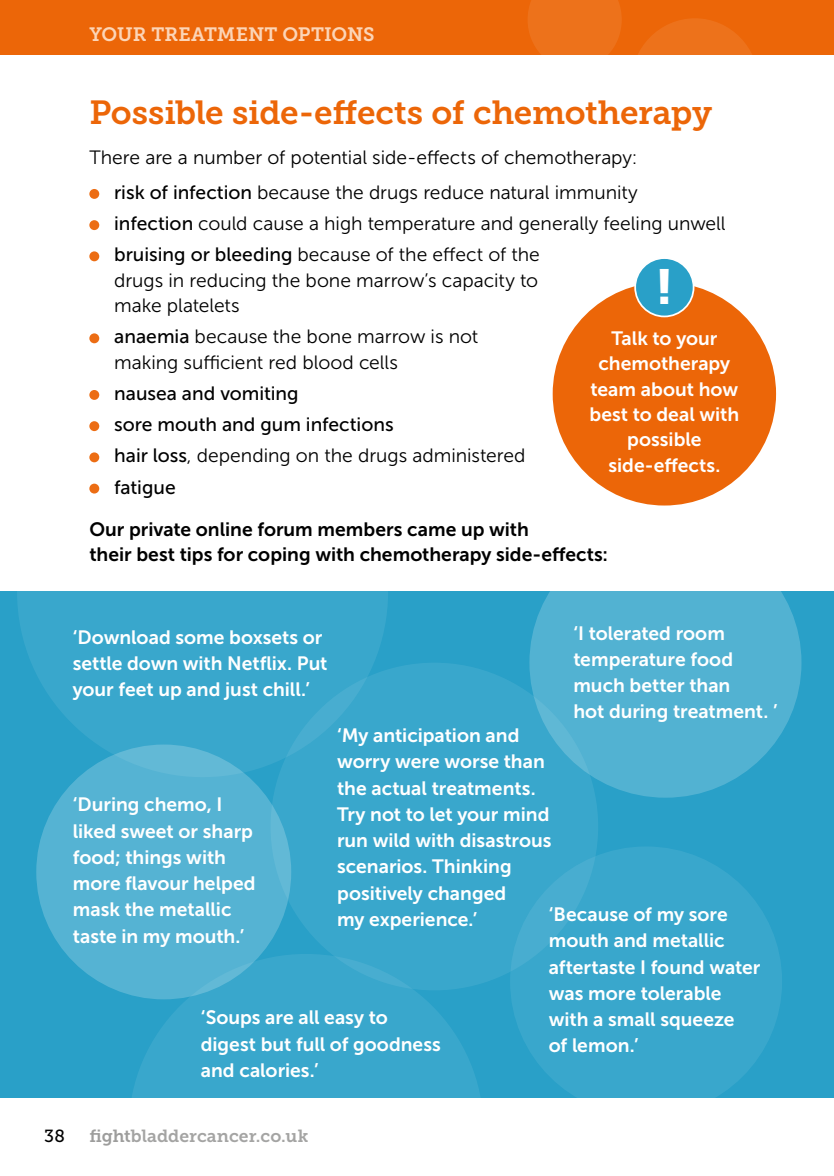
<style>
.page{position:relative;width:834px;height:1176px;background:#fff}
.page>*{position:absolute;margin:0;border:0;box-sizing:border-box;transform-origin:0 0}
.t1{font:49px "Museo Slab 900";color:#fff}
.t2{font:33.25px "Museo Slab 700";letter-spacing:-.01em;color:#ec6608}
.t3{font:19.25px/26.2px "Museo Sans 700";color:#fff}
.t4{font:19.25px/25.4px "Museo Sans 300";color:#000}
.t5{font:19.25px/25.4px "Museo Sans 700";color:#000}
.t6{font:19.25px/31.2px "Museo Sans 500";color:#000}
.t7{font:19.25px "Museo Slab 700";color:#fcd5b7}
.t8{font:17.5px "Museo Slab 700";color:#9d9d9c}
.t9{font:17.5px "Museo Slab 500";color:#000}
.s1{font-family:"Museo Sans 500"}
</style>
<div class="page">
<div style="left:0;top:592px;width:833px;height:506px;background:#29a0c8"></div>
<div style="left:0;top:0;width:833px;height:54px;background:#ec6608"></div>
<svg style="left:638px;top:18px;width:114px;height:36px"></svg>
<div style="left:528px;top:0;width:93px;height:54px;background:#ed721b"></div>
<svg style="left:17px;top:406px;width:371px;height:371px"></svg>
<svg style="left:529px;top:527px;width:272px;height:270px;fill:#52b2d2"></svg>
<div style="left:510px;top:846px;width:272px;height:270px;background:#39a7cc;border-radius:50%"></div>
<div style="left:270px;top:662px;width:328px;height:328px;background:linear-gradient(to bottom,#3aa8cc,#3ba8cd);border-radius:50%"></div>
<svg style="left:129px;top:954px;width:354px;height:144px;fill:#39a7cc"></svg>
<div style="left:36px;top:744px;width:255px;height:255px;background:linear-gradient(to right,#54b2d3,#58b5d4);border-radius:50%"></div>
<svg style="left:89px;top:189px;width:10px;height:10px"></svg>
<svg style="left:89px;top:220px;width:10px;height:10px"></svg>
<svg style="left:89px;top:251px;width:10px;height:10px"></svg>
<svg style="left:89px;top:333px;width:10px;height:10px"></svg>
<svg style="left:89px;top:390px;width:10px;height:10px"></svg>
<svg style="left:89px;top:421px;width:10px;height:10px"></svg>
<svg style="left:89px;top:452px;width:10px;height:10px"></svg>
<div style="left:89px;top:484px;width:10px;height:9px;background:#ec6d14;border-radius:50%"></div>
<div style="left:552px;top:282px;width:224px;height:223px;background:#ec6608;border-radius:50%"></div>
<div style="left:635px;top:258px;width:58px;height:58px;background:#29a0c8;border-radius:50%"></div>
<div style="left:634px;top:257px;width:60px;height:60px;border:2px solid #fff;border-radius:50%"></div>
<p class="t7" style="left:89px;top:24px;width:287px">YOUR TREATMENT OPTIONS</p>
<h2 class="t2" style="left:89px;top:94px;width:624px">Possible side-effects of chemotherapy</h2>
<p class="t4" style="left:89px;top:141px;width:550px;line-height:34.5px;text-align:right">There are a number of potential side-effects of chemotherapy: <span class="s1">risk of infection</span> because the drugs reduce natural immunity</p>
<p class="t4" style="left:114px;top:208px;width:613px;line-height:31.2px"><span class="s1">infection</span> could cause a high temperature and generally feeling unwell <span class="s1">bruising or bleeding</span> because of the effect of the</p>
<p class="t4" style="left:114px;top:267px;width:425px">drugs in reducing the bone marrow’s capacity to make platelets</p>
<p class="t4" style="left:114px;top:324px;width:365px"><span class="s1">anaemia</span> because the bone marrow is not making sufficient red blood cells</p>
<p class="t6" style="left:114px;top:378px;width:281px">nausea and vomiting<br>sore mouth and gum infections</p>
<p class="t4" style="left:114px;top:443px;width:412px"><span class="s1">hair loss</span>, depending on the drugs administered</p>
<p class="t6" style="left:114px;top:471px;width:63px">fatigue</p>
<p class="t5" style="left:89px;top:516px;width:520px">Our private online forum members came up with<br>their best tips for coping with chemotherapy side-effects:</p>
<h1 class="t1" style="left:657px;top:258px;width:16px">!</h1>
<p class="t3" style="left:589px;top:325px;width:151px;line-height:25.4px;text-align:center">Talk to your chemotherapy team about how best to deal with possible side-effects.</p>
<p class="t3" style="left:73px;top:624px;width:256px">‘Download some boxsets or settle down with Netflix. Put your feet up and just chill.’</p>
<p class="t3" style="left:573px;top:620px;width:205px">‘I tolerated room temperature food much better than<br>hot during treatment. ’</p>
<p class="t3" style="left:337px;top:722px;width:216px">‘My anticipation and worry were worse than the actual treatments.<br>Try not to let your mind run wild with disastrous scenarios. Thinking positively changed<br>my experience.’</p>
<p class="t3" style="left:73px;top:791px;width:184px">‘During chemo, I liked sweet or sharp food; things with more flavour helped mask the metallic taste in my mouth.’</p>
<p class="t3" style="left:548px;top:901px;width:213px">‘Because of my sore mouth and metallic aftertaste I found water was more tolerable with a small squeeze<br>of lemon.’</p>
<p class="t3" style="left:201px;top:1004px;width:241px">‘Soups are all easy to digest but full of goodness and calories.’</p>
<p class="t9" style="left:44px;top:1126px;width:22px">38</p>
<p class="t8" style="left:89px;top:1126px;width:220px">fightbladdercancer.co.uk</p>
</div>
